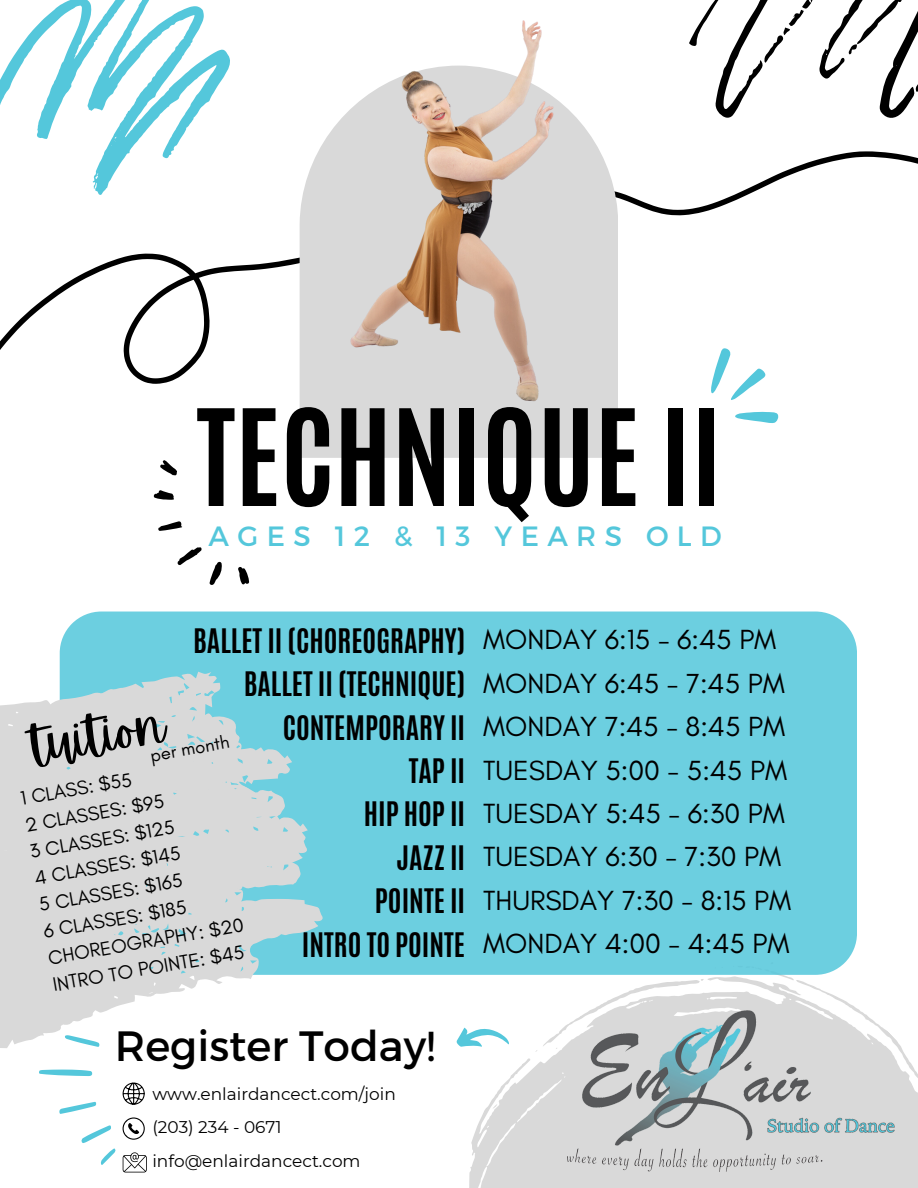
<style>
.page{position:relative;width:918px;height:1188px;background:#fff}
.page>*{position:absolute;margin:0;border:0;box-sizing:border-box;transform-origin:0 0}
.t1{font:700 113.7px "Antonio";color:#000}
.t2{font:51.75px "Apricots";color:#000}
.t3{font:42.3px "Montserrat";color:#000}
.t4{font:28.2px "Glacial Indifference";color:#000}
.t5{font:700 28.2px "Antonio";color:#000}
.t6{font:27.9px "Montserrat";letter-spacing:.3em;color:#54c7db}
.t7{font:19.8px "Glacial Indifference";color:#000}
.t8{font:18.45px "Glacial Indifference";color:#000}
.t9{font:16.95px "Montserrat";color:#000}
</style>
<div class="page">
<svg style="left:0;top:151px;width:918px;height:233px"></svg>
<div style="left:300px;top:446px;width:318px;height:12px;background:#d9d9d9"></div>
<svg style="left:0;top:0;width:230px;height:195px"></svg>
<svg style="left:689px;top:0;width:229px;height:118px"></svg>
<img style="left:297px;top:20px;width:326px;height:426px">
<svg style="left:456px;top:975px;width:462px;height:213px"></svg>
<img style="left:567px;top:1009px;width:328px;height:162px">
<svg style="left:158px;top:521px;width:92px;height:64px"></svg>
<svg style="left:153px;top:460px;width:24px;height:40px"></svg>
<svg style="left:694px;top:345px;width:87px;height:78px"></svg>
<div style="left:60px;top:612px;width:797px;height:363px;background:#6ccfe0"></div>
<svg style="left:0;top:665px;width:320px;height:68px;background:#aad8e0"></svg>
<svg style="left:124px;top:1134px;width:20px;height:6px"></svg>
<svg style="left:123px;top:1152px;width:24px;height:20px"></svg>
<svg style="left:81px;top:1134px;width:34px;height:31px"></svg>
<svg style="left:0;top:733px;width:336px;height:401px;fill:#d9d9d9"></svg>
<p class="t1" style="left:196px;top:376px;width:527px">TECHNIQUE II</p>
<p class="t6" style="left:209px;top:518px;width:515px">AGES 12 &amp; 13 YEARS OLD</p>
<p class="t5" style="left:193px;top:621px;width:273px">BALLET II (CHOREOGRAPHY)</p>
<p class="t5" style="left:244px;top:664px;width:223px">BALLET II (TECHNIQUE)</p>
<p class="t5" style="left:283px;top:707px;width:184px">CONTEMPORARY II</p>
<p class="t5" style="left:409px;top:751px;width:58px">TAP II</p>
<p class="t5" style="left:364px;top:794px;width:103px">HIP HOP II</p>
<p class="t5" style="left:397px;top:838px;width:70px">JAZZ II</p>
<p class="t5" style="left:375px;top:881px;width:92px">POINTE II</p>
<p class="t5" style="left:302px;top:924px;width:165px">INTRO TO POINTE</p>
<p class="t2" style="left:27px;top:717px;width:136px;rotate:-10deg">tuition</p>
<p class="t8" style="left:148px;top:744px;width:82px;rotate:-10deg">per month</p>
<p class="t7" style="left:19px;top:787px;width:114px;rotate:-10deg">1 CLASS: $55</p>
<p class="t7" style="left:23px;top:813px;width:142px;rotate:-10deg">2 CLASSES: $95</p>
<p class="t7" style="left:28px;top:840px;width:148px;rotate:-10deg">3 CLASSES: $125</p>
<p class="t7" style="left:32px;top:867px;width:150px;rotate:-10deg">4 CLASSES: $145</p>
<p class="t7" style="left:37px;top:893px;width:147px;rotate:-10deg">5 CLASSES: $165</p>
<p class="t7" style="left:42px;top:920px;width:146px;rotate:-10deg">6 CLASSES: $185</p>
<p class="t7" style="left:46px;top:946px;width:200px;rotate:-10deg">CHOREOGRAPHY: $20</p>
<p class="t7" style="left:51px;top:973px;width:195px;rotate:-10deg">INTRO TO POINTE: $45</p>
<p class="t3" style="left:115px;top:1019px;width:322px">Register Today!</p>
<p class="t9" style="left:152px;top:1084px;width:245px">www.enlairdancect.com/join</p>
<p class="t9" style="left:152px;top:1116px;width:131px">(203) 234 - 0671</p>
<p class="t9" style="left:152px;top:1151px;width:210px">info@enlairdancect.com</p>
<p class="t4" style="left:483px;top:623px;width:295px">MONDAY 6:15 - 6:45 PM</p>
<p class="t4" style="left:483px;top:666px;width:303px">MONDAY 6:45 - 7:45 PM</p>
<p class="t4" style="left:483px;top:709px;width:304px">MONDAY 7:45 - 8:45 PM</p>
<p class="t4" style="left:483px;top:753px;width:306px">TUESDAY 5:00 - 5:45 PM</p>
<p class="t4" style="left:483px;top:796px;width:303px">TUESDAY 5:45 - 6:30 PM</p>
<p class="t4" style="left:483px;top:840px;width:300px">TUESDAY 6:30 - 7:30 PM</p>
<p class="t4" style="left:483px;top:883px;width:310px">THURSDAY 7:30 - 8:15 PM</p>
<p class="t4" style="left:483px;top:926px;width:308px">MONDAY 4:00 - 4:45 PM</p>
</div>
